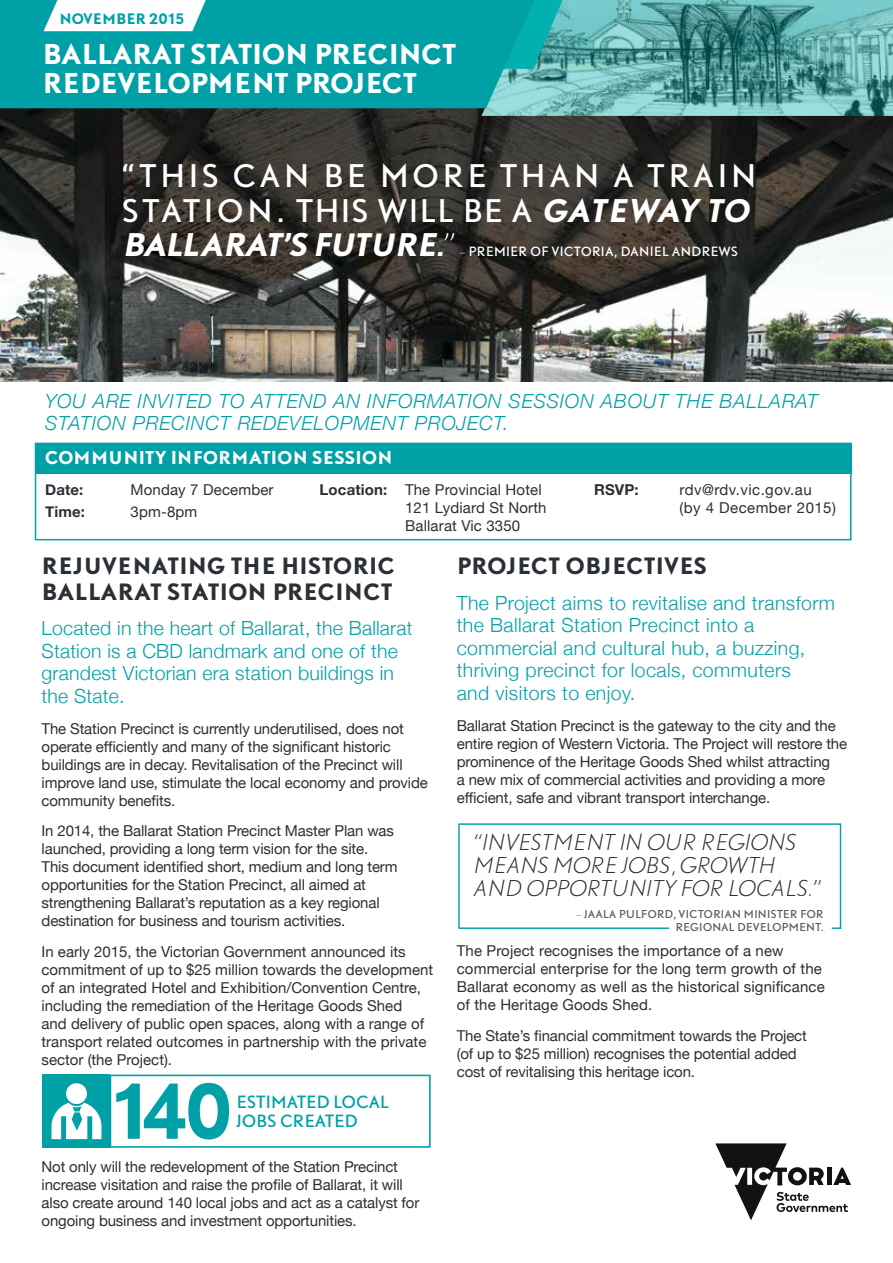
<style>
.page{position:relative;width:893px;height:1263px;background:#fff}
.page>*{position:absolute;margin:0;border:0;box-sizing:border-box;transform-origin:0 0}
.t1{font:700 70.2px "DTL Nobel T";color:#00a0a7}
.t2{font:29.1px/34.2px "DTL Nobel T";letter-spacing:.14em;color:#fff;text-align:justify}
.t3{font:700 25.5px/28.5px "DTL Nobel T";letter-spacing:-.01em;color:#fff}
.t4{font:700 21px/25.5px "DTL Nobel T";letter-spacing:.01em;color:#2b3036}
.t5{font:italic 300 20.4px/23.2px "DTL Nobel T";letter-spacing:-.02em;color:#2b3036}
.t6{font:300 19.5px/22.5px "Helvetica Neue";letter-spacing:.02em;color:#00a0a7}
.t7{font:italic 300 19.5px/22.5px "Helvetica Neue";letter-spacing:.04em;color:#00a0a7}
.t8{font:700 16.5px "DTL Nobel T";letter-spacing:.01em;color:#fff}
.t9{font:15.75px "DTL Nobel T";letter-spacing:.03em;color:#00a0a7}
.t10{font:15px/18px "Helvetica Neue";letter-spacing:-.01em;color:#2b3036}
.t11{font:15px/18px "Helvetica Neue";letter-spacing:.01em;color:#2b3036}
.t12{font:15px/18px "Helvetica Neue";letter-spacing:.03em;color:#2b3036}
.t13{font:700 15px "Helvetica Neue";letter-spacing:.01em;color:#2b3036}
.t14{font:700 13.5px "DTL Nobel T";letter-spacing:-.01em;color:#00a0a7}
.t15{font:11.85px "DTL Nobel T";letter-spacing:.045em;color:#fff}
.t16{font:10.2px/13px "DTL Nobel T";letter-spacing:.045em;color:#585d62;text-align:right}
.s1{font-weight:700;font-style:italic}
.s2{font-weight:300;font-style:italic}
.s3{font-weight:700}
</style>
<div class="page">
<img style="left:0;top:108px;width:893px;height:273px">
<svg style="left:482px;top:0;width:411px;height:116px"></svg>
<svg style="left:535px;top:0;width:28px;height:69px"></svg>
<div style="left:0;top:0;width:535px;height:108px;background:#00a0a7"></div>
<svg style="left:44px;top:0;width:162px;height:31px"></svg>
<div style="left:43px;top:1075px;width:67px;height:73px;background:#00a0a7"></div>
<div style="left:110px;top:1075px;width:321px;height:73px;border:2px solid #00a0a7"></div>
<div style="left:66px;top:1083px;width:21px;height:21px;background:#fff;border-radius:50%"></div>
<svg style="left:52px;top:1103px;width:49px;height:36px"></svg>
<div style="left:35px;top:443px;width:816px;height:97px;background:#fff;border:2px solid #00a0a7"></div>
<div style="left:36px;top:443px;width:815px;height:31px;background:#00a0a7"></div>
<svg style="left:458px;top:823px;width:384px;height:106px"></svg>
<svg style="left:715px;top:1143px;width:136px;height:77px"></svg>
<p class="t14" style="left:60px;top:9px;width:127px">NOVEMBER 2015</p>
<h3 class="t3" style="left:43px;top:39px;width:415px">BALLARAT STATION PRECINCT<br>REDEVELOPMENT PROJECT</h3>
<h2 class="t2" style="left:122px;top:158px;width:635px">“THIS CAN BE MORE THAN A TRAIN STATION. THIS WILL BE A <span class="s1">GATEWAY TO BALLARAT’S FUTURE.</span><span class="s2">”</span></h2>
<p class="t15" style="left:459px;top:243px;width:280px"><span class="s2">–</span> PREMIER OF VICTORIA, DANIEL ANDREWS</p>
<h3 class="t7" style="left:45px;top:389px;width:774px">YOU ARE INVITED TO ATTEND AN INFORMATION SESSION ABOUT THE BALLARAT<br>STATION PRECINCT REDEVELOPMENT PROJECT.</h3>
<p class="t8" style="left:45px;top:447px;width:349px">COMMUNITY INFORMATION SESSION</p>
<p class="t13" style="left:45px;top:478px;width:40px">Date:</p>
<p class="t11" style="left:131px;top:482px;width:145px">Monday 7 December</p>
<p class="t13" style="left:45px;top:500px;width:42px">Time:</p>
<p class="t10" style="left:131px;top:504px;width:68px">3pm-8pm</p>
<p class="t11" style="left:405px;top:482px;width:143px;text-indent:-86px"><span class="s3">Location:</span> The Provincial Hotel<br>121 Lydiard St North<br>Ballarat Vic 3350</p>
<p class="t13" style="left:594px;top:478px;width:46px">RSVP:</p>
<p class="t12" style="left:679px;top:482px;width:158px">rdv@rdv.vic.gov.au (by 4 December 2015)</p>
<h3 class="t4" style="left:42px;top:553px;width:355px">REJUVENATING THE HISTORIC<br>BALLARAT STATION PRECINCT</h3>
<h3 class="t6" style="left:42px;top:616px;width:373px">Located in the heart of Ballarat, the Ballarat Station is a CBD landmark and one of the grandest Victorian era station buildings in the State.</h3>
<p class="t10" style="left:42px;top:720px;width:388px">The Station Precinct is currently underutilised, does not operate efficiently and many of the significant historic buildings are in decay. Revitalisation of the Precinct will improve land use, stimulate the local economy and provide community benefits.</p>
<p class="t10" style="left:42px;top:823px;width:357px">In 2014, the Ballarat Station Precinct Master Plan was launched, providing a long term vision for the site.<br>This document identified short, medium and long term opportunities for the Station Precinct, all aimed at strengthening Ballarat’s reputation as a key regional destination for business and tourism activities.</p>
<p class="t10" style="left:42px;top:943px;width:393px">In early 2015, the Victorian Government announced its commitment of up to $25 million towards the development of an integrated Hotel and Exhibition/Convention Centre, including the remediation of the Heritage Goods Shed<br>and delivery of public open spaces, along with a range of transport related outcomes in partnership with the private sector (the Project).</p>
<h1 class="t1" style="left:105px;top:1063px;width:130px">140</h1>
<p class="t9" style="left:237px;top:1091px;width:153px">ESTIMATED LOCAL</p>
<p class="t9" style="left:237px;top:1110px;width:122px">JOBS CREATED</p>
<p class="t10" style="left:42px;top:1159px;width:379px">Not only will the redevelopment of the Station Precinct increase visitation and raise the profile of Ballarat, it will also create around 140 local jobs and act as a catalyst for ongoing business and investment opportunities.</p>
<h3 class="t4" style="left:457px;top:553px;width:252px">PROJECT OBJECTIVES</h3>
<h3 class="t6" style="left:457px;top:590px;width:380px">The Project aims to revitalise and transform the Ballarat Station Precinct into a commercial and cultural hub, a buzzing, thriving precinct for locals, commuters<br>and visitors to enjoy.</h3>
<p class="t10" style="left:457px;top:717px;width:392px">Ballarat Station Precinct is the gateway to the city and the entire region of Western Victoria. The Project will restore the prominence of the Heritage Goods Shed whilst attracting<br>a new mix of commercial activities and providing a more efficient, safe and vibrant transport interchange.</p>
<h3 class="t5" style="left:474px;top:830px;width:349px">“INVESTMENT IN OUR REGIONS<br>MEANS MORE JOBS, GROWTH<br>AND OPPORTUNITY FOR LOCALS.”</h3>
<p class="t16" style="left:576px;top:907px;width:249px"><span class="s2">–</span> JAALA PULFORD, VICTORIAN MINISTER FOR<br>REGIONAL DEVELOPMENT.</p>
<p class="t11" style="left:457px;top:943px;width:369px">The Project recognises the importance of a new commercial enterprise for the long term growth of the Ballarat economy as well as the historical significance of the Heritage Goods Shed.</p>
<p class="t10" style="left:457px;top:1027px;width:352px">The State’s financial commitment towards the Project (of up to $25 million) recognises the potential added cost of revitalising this heritage icon.</p>
</div>
